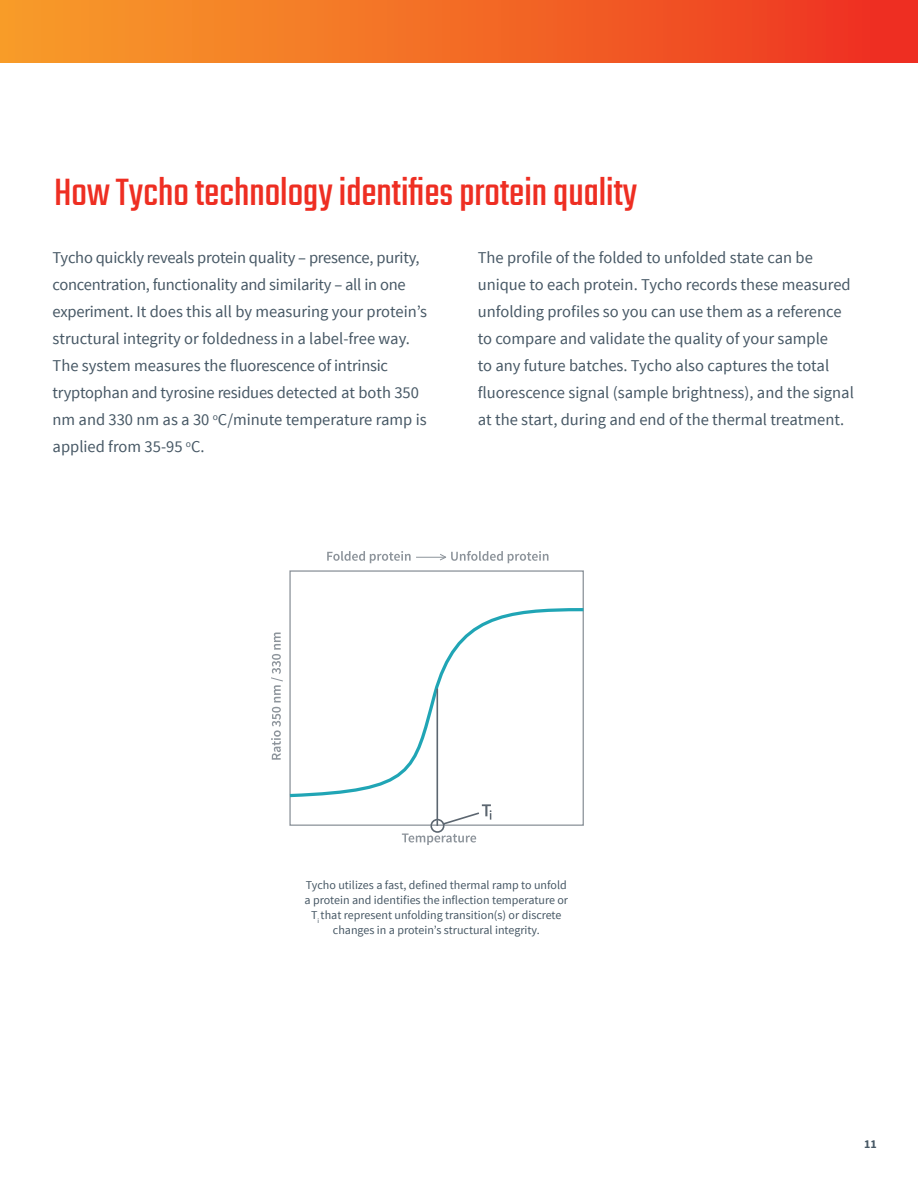
<style>
.page{position:relative;width:918px;height:1188px;background:#fff}
.page>*{position:absolute;margin:0;border:0;box-sizing:border-box;transform-origin:0 0}
._1__Header{font:42px "Teko";color:#ee2e22}
._3__Text{font:16.5px/27px "Source Sans Pro";color:#475865}
._3__Text-2{font:12px/15px "Source Sans Pro";color:#475865;text-align:center}
.t1{font:700 12px "Source Sans Pro";color:#475865}
</style>
<div class="page">
<div style="left:0;top:0;width:918px;height:63px;background:linear-gradient(to right,#f8a12a,#ee3122)"></div>
<img style="left:0;top:0;width:1px;height:1188px">
<svg style="left:271px;top:633px;width:12px;height:127px"></svg>
<svg style="left:289px;top:606px;width:295px;height:193px"></svg>
<hr style="left:436px;top:689px;width:2px;height:137px;background:#5c6670">
<svg style="left:402px;top:804px;width:90px;height:41px"></svg>
<hr style="left:416px;top:557px;width:30px;height:1px;background:#8d949b">
<svg style="left:327px;top:551px;width:84px;height:12px"></svg>
<svg style="left:439px;top:551px;width:110px;height:12px"></svg>
<p class="_1__Header" style="left:54px;top:169px;width:585px">How Tycho technology identifies protein quality</p>
<p class="_3__Text" style="left:53px;top:245px;width:376px">Tycho quickly reveals protein quality – presence, purity, concentration, functionality and similarity – all in one experiment. It does this all by measuring your protein’s structural integrity or foldedness in a label-free way.<br>The system measures the fluorescence of intrinsic tryptophan and tyrosine residues detected at both 350 nm and 330 nm as a 30 <sup>o</sup>C/minute temperature ramp is applied from 35-95 <sup>o</sup>C.</p>
<p class="_3__Text" style="left:478px;top:245px;width:378px">The profile of the folded to unfolded state can be unique to each protein. Tycho records these measured unfolding profiles so you can use them as a reference to compare and validate the quality of your sample<br>to any future batches. Tycho also captures the total fluorescence signal (sample brightness), and the signal at the start, during and end of the thermal treatment.</p>
<p class="_3__Text-2" style="left:305px;top:878px;width:265px">Tycho utilizes a fast, defined thermal ramp to unfold a protein and identifies the inflection temperature or T<sub>i</sub> that represent unfolding transition(s) or discrete changes in a protein’s structural integrity.</p>
<p class="t1" style="left:864px;top:1136px;width:14px">11</p>
</div>
